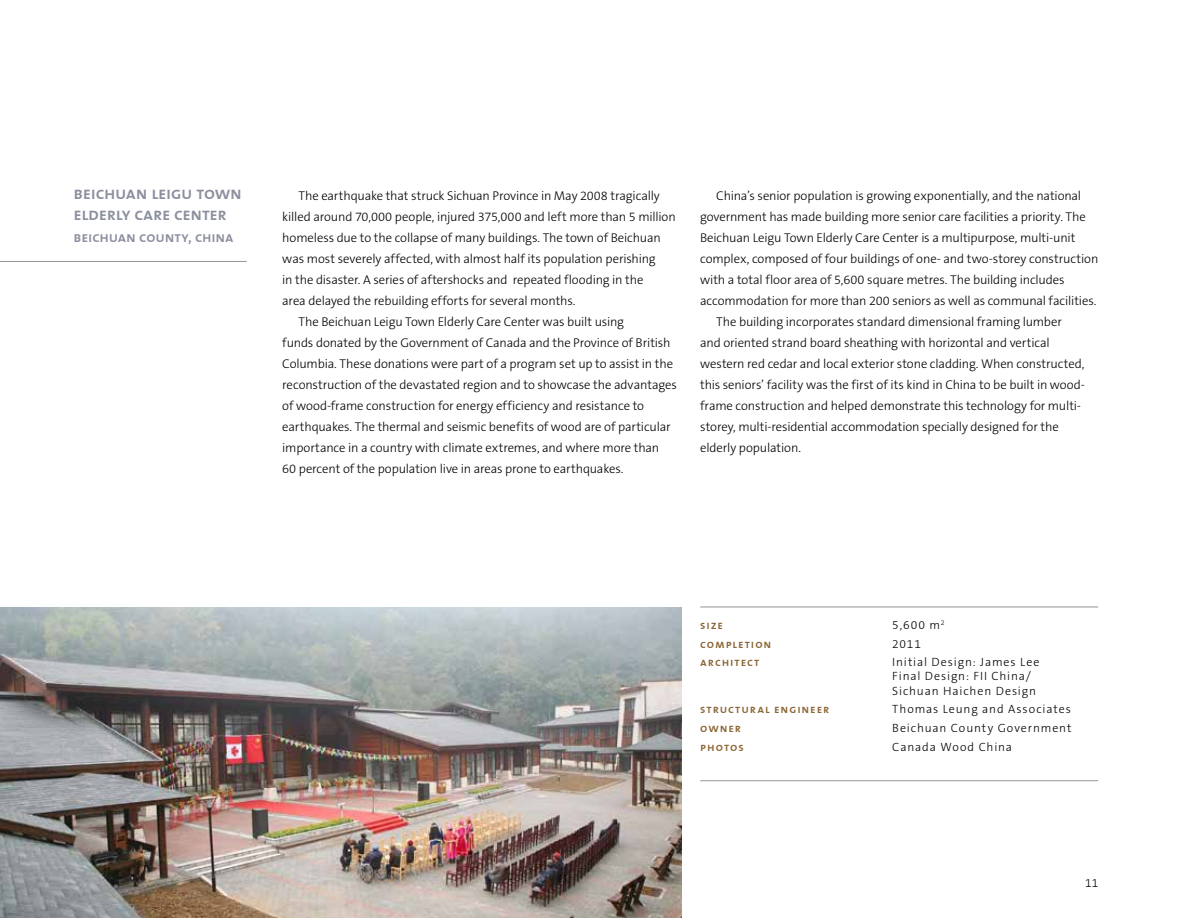
<style>
.page{position:relative;width:1188px;height:918px;background:#fff}
.page>*{position:absolute;margin:0;border:0;box-sizing:border-box;transform-origin:0 0}
.t1{font:600 18px/21px "The Sans Caps";letter-spacing:-.015em;color:#8b8f9e}
.t2{font:600 15px "The Sans Caps";letter-spacing:-.01em;color:#8b8f9e}
.t3{font:300 12.75px "The Sans B3";letter-spacing:-.01em;color:#000}
.t4{font:300 12px/14.1px "The Sans B3";letter-spacing:.07em;color:#000}
.t5{font:600 12px "The Sans Caps";letter-spacing:.075em;color:#8b6533}
</style>
<div class="page">
<hr style="left:0;top:261px;width:247px;height:1px;background:#939598">
<hr style="left:700px;top:607px;width:398px;height:1px;background:#939598">
<hr style="left:700px;top:780px;width:398px;height:1px;background:#939598">
<img style="left:0;top:607px;width:682px;height:311px">
<h1 class="t1" style="left:73px;top:182px;width:170px">beichuan leigu town elderly care center</h1>
<p class="t2" style="left:73px;top:224px;width:162px">beichuan county, china</p>
<p class="t3" style="left:298px;top:189px;width:363px">The earthquake that struck Sichuan Province in May 2008 tragically</p>
<p class="t3" style="left:282px;top:210px;width:395px">killed around 70,000 people, injured 375,000 and left more than 5 million</p>
<p class="t3" style="left:282px;top:231px;width:380px">homeless due to the collapse of many buildings. The town of Beichuan</p>
<p class="t3" style="left:282px;top:252px;width:375px">was most severely affected, with almost half its population perishing</p>
<p class="t3" style="left:282px;top:273px;width:363px">in the disaster. A series of aftershocks and repeated flooding in the</p>
<p class="t3" style="left:282px;top:294px;width:295px">area delayed the rebuilding efforts for several months.</p>
<p class="t3" style="left:298px;top:315px;width:327px">The Beichuan Leigu Town Elderly Care Center was built using</p>
<p class="t3" style="left:282px;top:336px;width:390px">funds donated by the Government of Canada and the Province of British</p>
<p class="t3" style="left:282px;top:357px;width:392px">Columbia. These donations were part of a program set up to assist in the</p>
<p class="t3" style="left:282px;top:378px;width:396px">reconstruction of the devastated region and to showcase the advantages</p>
<p class="t3" style="left:282px;top:399px;width:363px">of wood-frame construction for energy efficiency and resistance to</p>
<p class="t3" style="left:282px;top:420px;width:390px">earthquakes. The thermal and seismic benefits of wood are of particular</p>
<p class="t3" style="left:282px;top:441px;width:378px">importance in a country with climate extremes, and where more than</p>
<p class="t3" style="left:282px;top:462px;width:343px">60 percent of the population live in areas prone to earthquakes.</p>
<p class="t3" style="left:716px;top:189px;width:366px">China’s senior population is growing exponentially, and the national</p>
<p class="t3" style="left:700px;top:210px;width:387px">government has made building more senior care facilities a priority. The</p>
<p class="t3" style="left:700px;top:231px;width:377px">Beichuan Leigu Town Elderly Care Center is a multipurpose, multi-unit</p>
<p class="t3" style="left:700px;top:252px;width:400px">complex, composed of four buildings of one- and two-storey construction</p>
<p class="t3" style="left:700px;top:273px;width:366px">with a total floor area of 5,600 square metres. The building includes</p>
<p class="t3" style="left:700px;top:294px;width:398px">accommodation for more than 200 seniors as well as communal facilities.</p>
<p class="t3" style="left:716px;top:315px;width:347px">The building incorporates standard dimensional framing lumber</p>
<p class="t3" style="left:700px;top:336px;width:351px">and oriented strand board sheathing with horizontal and vertical</p>
<p class="t3" style="left:700px;top:357px;width:386px">western red cedar and local exterior stone cladding. When constructed,</p>
<p class="t3" style="left:700px;top:378px;width:386px">this seniors’ facility was the first of its kind in China to be built in wood-</p>
<p class="t3" style="left:700px;top:399px;width:382px">frame construction and helped demonstrate this technology for multi-</p>
<p class="t3" style="left:700px;top:420px;width:360px">storey, multi-residential accommodation specially designed for the</p>
<p class="t3" style="left:700px;top:441px;width:102px">elderly population.</p>
<p class="t5" style="left:700px;top:615px;width:24px">size</p>
<p class="t4" style="left:892px;top:618px;width:54px">5,600 m<sup>2</sup></p>
<p class="t5" style="left:700px;top:634px;width:73px">completion</p>
<p class="t4" style="left:892px;top:637px;width:30px">2011</p>
<p class="t5" style="left:700px;top:652px;width:61px">architect</p>
<p class="t4" style="left:892px;top:656px;width:149px">Initial Design: James Lee<br>Final Design: FII China/<br>Sichuan Haichen Design</p>
<p class="t5" style="left:700px;top:699px;width:131px">structural engineer</p>
<p class="t4" style="left:892px;top:703px;width:180px">Thomas Leung and Associates</p>
<p class="t5" style="left:700px;top:718px;width:42px">owner</p>
<p class="t4" style="left:892px;top:721px;width:181px">Beichuan County Government</p>
<p class="t5" style="left:700px;top:736px;width:45px">photos</p>
<p class="t4" style="left:892px;top:740px;width:121px">Canada Wood China</p>
<p class="t4" style="left:1085px;top:876px;width:15px">11</p>
</div>
